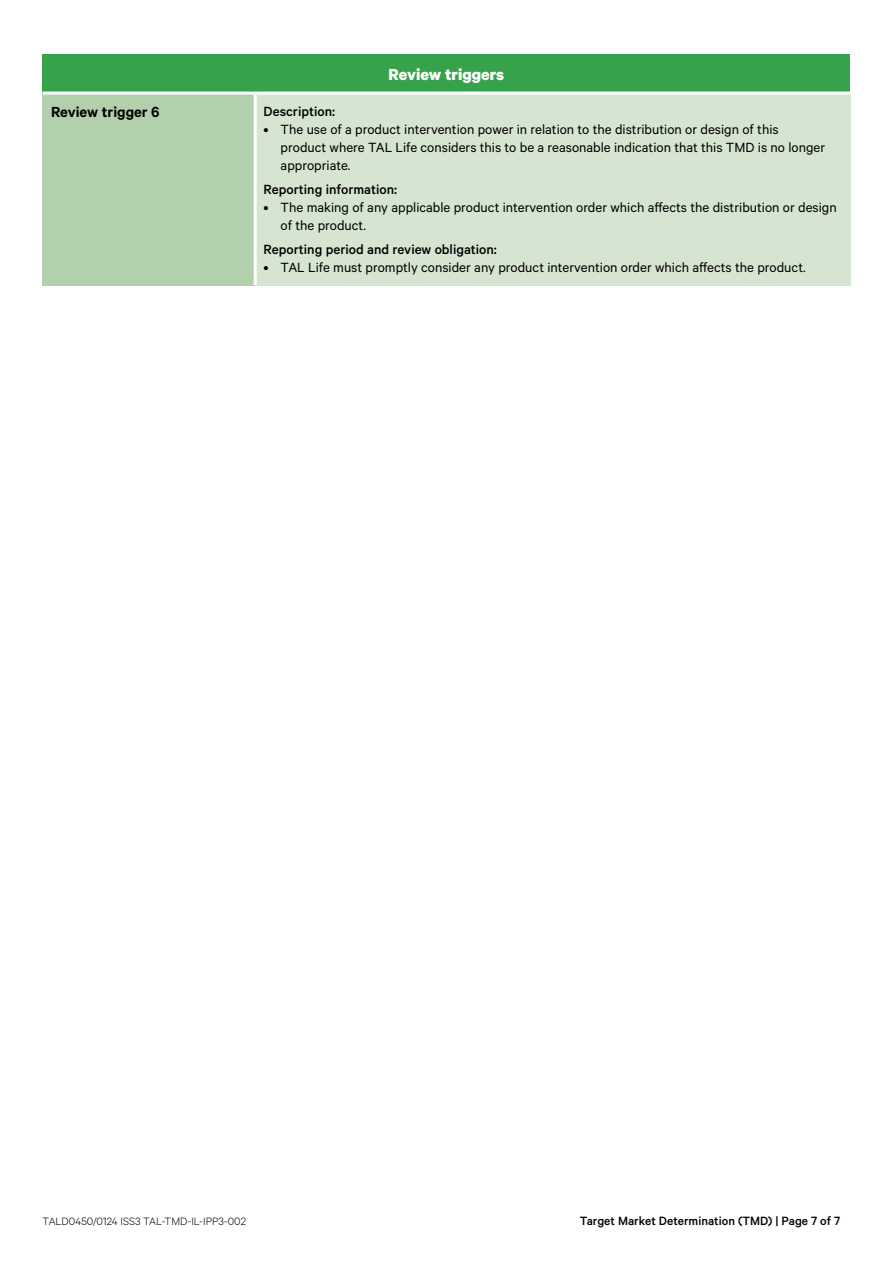
<style>
.page{position:relative;width:893px;height:1263px;background:#fff}
.page>*{position:absolute;margin:0;border:0;box-sizing:border-box;transform-origin:0 0}
.t1{font:700 18px "Calibre";color:#fff}
.t2{font:600 16.5px "Calibre";color:#000}
.t3{font:15px/18px "Calibre";color:#000}
.t4{font:500 15px "Calibre";color:#000}
.t5{font:500 13.5px "Calibre";color:#000}
.t6{font:300 12px "Calibre";color:#000}
</style>
<div class="page">
<div style="left:43px;top:54px;width:807px;height:39px;background:#37a24c"></div>
<div style="left:43px;top:93px;width:212px;height:192px;background:#b2d0ac"></div>
<div style="left:255px;top:93px;width:595px;height:192px;background:#d6e5d2"></div>
<hr style="left:43px;top:92px;width:212px;height:3px;background:#fff">
<hr style="left:255px;top:92px;width:595px;height:3px;background:#fff">
<hr style="left:254px;top:95px;width:3px;height:190px;background:#fff">
<p class="t1" style="left:389px;top:64px;width:117px">Review triggers</p>
<p class="t2" style="left:51px;top:102px;width:110px">Review trigger 6</p>
<p class="t4" style="left:264px;top:102px;width:73px">Description:</p>
<p class="t3" style="left:281px;top:119px;width:546px;text-indent:-17px">• The use of a product intervention power in relation to the distribution or design of this product where TAL Life considers this to be a reasonable indication that this TMD is no longer appropriate.</p>
<p class="t4" style="left:264px;top:180px;width:135px">Reporting information:</p>
<p class="t3" style="left:281px;top:198px;width:558px;text-indent:-17px">• The making of any applicable product intervention order which affects the distribution or design of the product.</p>
<p class="t4" style="left:264px;top:241px;width:235px">Reporting period and review obligation:</p>
<p class="t3" style="left:264px;top:258px;width:544px">• TAL Life must promptly consider any product intervention order which affects the product.</p>
<p class="t6" style="left:43px;top:1214px;width:205px">TALD0450/0124 ISS3 TAL-TMD-IL-IPP3-002</p>
<p class="t5" style="left:580px;top:1213px;width:262px">Target Market Determination (TMD) | Page 7 of 7</p>
</div>
